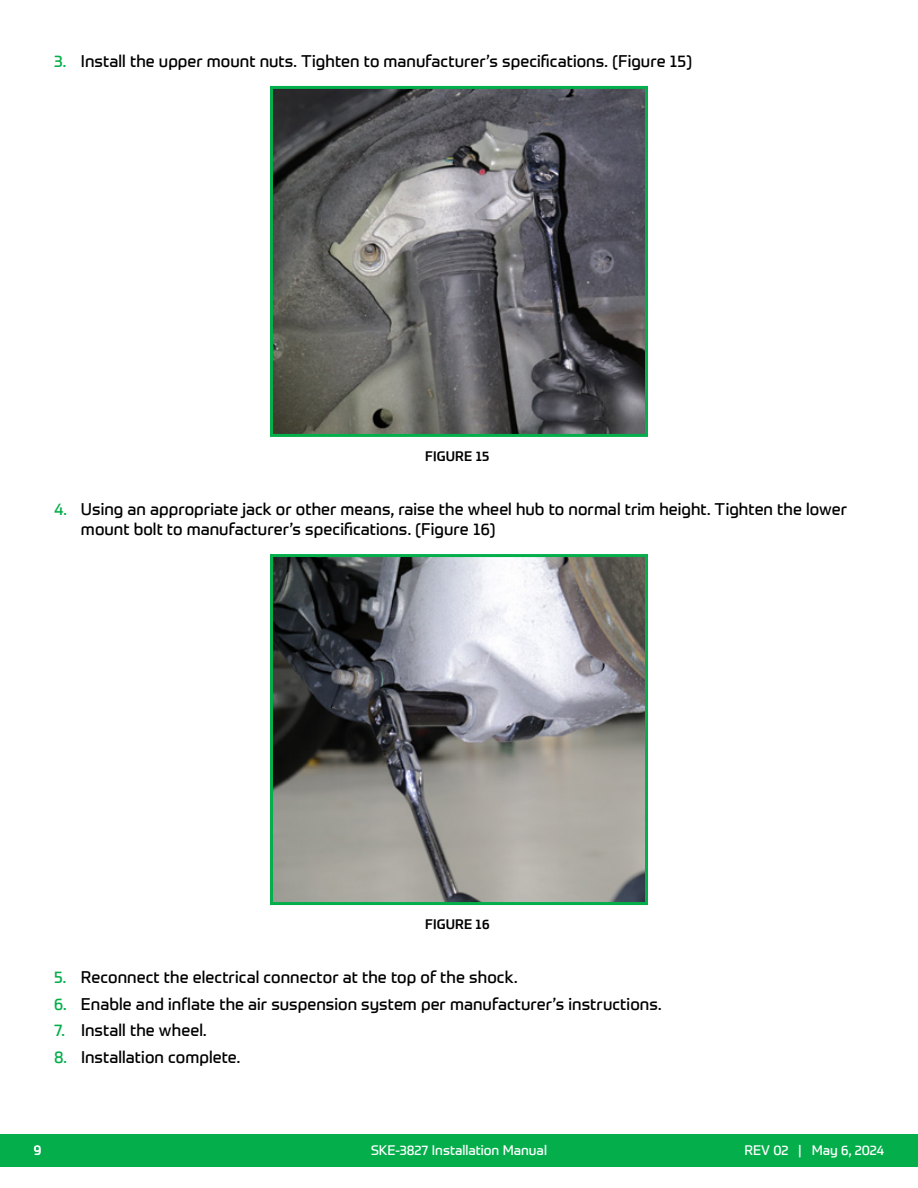
<style>
.page{position:relative;width:918px;height:1188px;background:#fff}
.page>*{position:absolute;margin:0;border:0;box-sizing:border-box;transform-origin:0 0}
.t1{font:16.5px/19.8px "Prometo";color:#000}
.t2{font:13.5px "Prometo";color:#fff}
.t3{font:500 13.5px "Prometo";letter-spacing:.02em;color:#000}
.s1{color:#04af4b}
</style>
<div class="page">
<div style="left:0;top:1134px;width:918px;height:32px;background:#04af4b"></div>
<img style="left:274px;top:90px;width:370px;height:343px">
<div style="left:270px;top:86px;width:378px;height:351px;border:3px solid #04af4b"></div>
<img style="left:274px;top:558px;width:370px;height:343px">
<div style="left:270px;top:554px;width:378px;height:351px;border:3px solid #04af4b"></div>
<p class="t1" style="left:54px;top:51px;width:640px"><span class="s1">3.</span> Install the upper mount nuts. Tighten to manufacturer’s specifications. (Figure 15)</p>
<p class="t3" style="left:425px;top:448px;width:17px">FIGURE</p>
<p class="t3" style="left:476px;top:448px;width:15px">15</p>
<p class="t1" style="left:81px;top:499px;width:768px;text-indent:-27px"><span class="s1">4.</span> Using an appropriate jack or other means, raise the wheel hub to normal trim height. Tighten the lower mount bolt to manufacturer’s specifications. (Figure 16)</p>
<p class="t3" style="left:425px;top:916px;width:17px">FIGURE</p>
<p class="t3" style="left:476px;top:916px;width:16px">16</p>
<p class="t1" style="left:54px;top:967px;width:465px"><span class="s1">5.</span> Reconnect the electrical connector at the top of the shock.</p>
<p class="t1" style="left:54px;top:994px;width:609px"><span class="s1">6.</span> Enable and inflate the air suspension system per manufacturer’s instructions.</p>
<p class="t1" style="left:54px;top:1020px;width:154px"><span class="s1">7.</span> Install the wheel.</p>
<p class="t1" style="left:54px;top:1047px;width:188px"><span class="s1">8.</span> Installation complete.</p>
<p class="t2" style="left:34px;top:1142px;width:9px">9</p>
<p class="t2" style="left:371px;top:1142px;width:177px">SKE-3827 Installation Manual</p>
<p class="t2" style="left:744px;top:1142px;width:141px">REV 02 | May 6, 2024</p>
</div>
